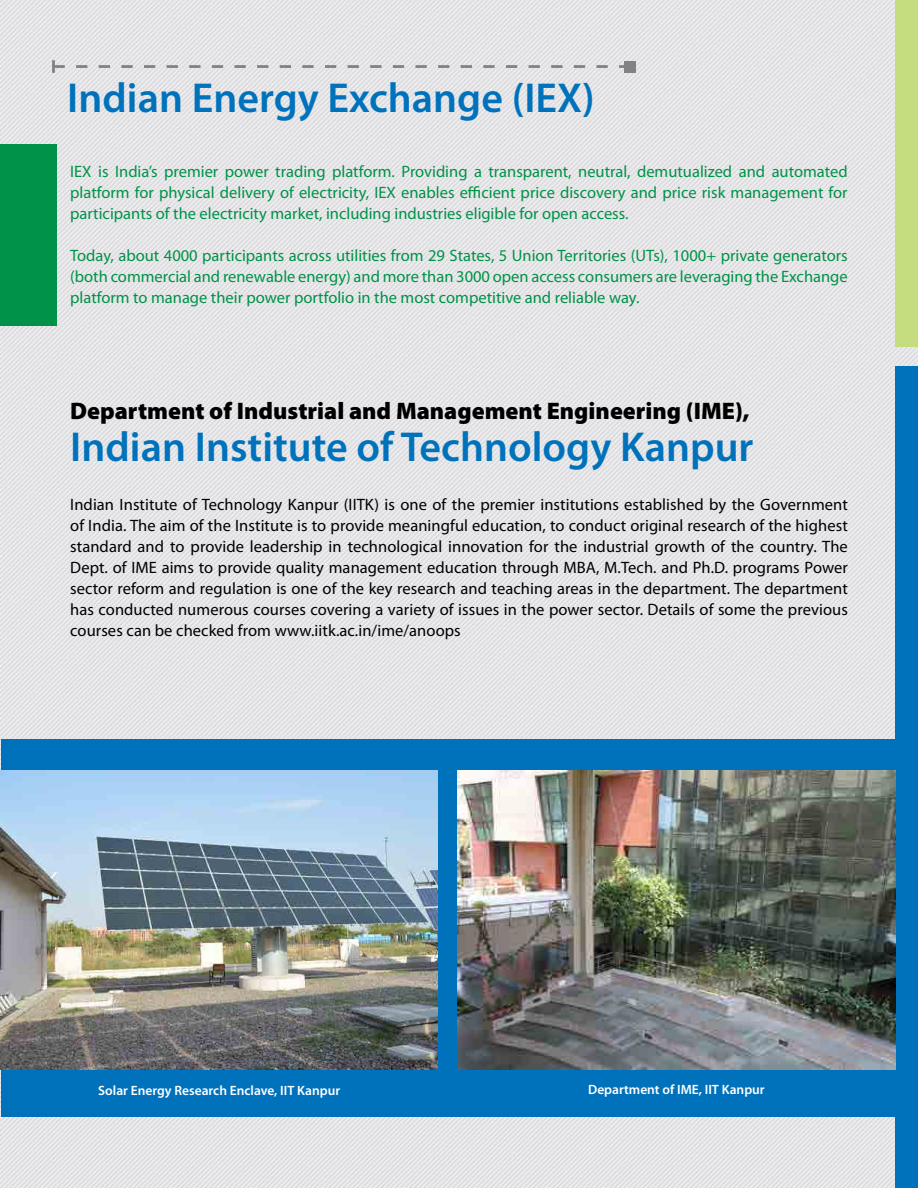
<style>
.page{position:relative;width:918px;height:1188px;background:#fff}
.page>*{position:absolute;margin:0;border:0;box-sizing:border-box;transform-origin:0 0}
.t1{font:600 42px "Myriad Pro";color:#0072bc}
.t2{font:900 24px "Myriad Pro";color:#000}
.t3{font:16.5px/21px "Myriad Pro";letter-spacing:.005em;color:#000;text-align:justify}
.t4{font:16.5px/21px "Myriad Pro";color:#009249;text-align:justify}
.t5{font:600 13.5px "Myriad Pro";color:#fff}
</style>
<div class="page">
<img style="left:0;top:0;width:918px;height:1188px">
<div style="left:895px;top:0;width:23px;height:347px;background:#c6dd7f"></div>
<div style="left:895px;top:366px;width:23px;height:822px;background:#0072bc"></div>
<div style="left:0;top:144px;width:57px;height:182px;background:#009249"></div>
<div style="left:1px;top:740px;width:894px;height:377px;background:#0072bc"></div>
<img style="left:1px;top:771px;width:437px;height:299px">
<img style="left:458px;top:771px;width:437px;height:299px">
<svg style="left:52px;top:60px;width:578px;height:13px;background:#d8d9db"></svg>
<div style="left:625px;top:61px;width:11px;height:11px;background:#808285"></div>
<h1 class="t1" style="left:67px;top:72px;width:529px">Indian Energy Exchange (IEX)</h1>
<p class="t4" style="left:70px;top:161px;width:779px">IEX is India’s premier power trading platform. Providing a transparent, neutral, demutualized and automated platform for physical delivery of electricity, IEX enables efficient price discovery and price risk management for participants of the electricity market, including industries eligible for open access.</p>
<p class="t4" style="left:70px;top:245px;width:779px">Today, about 4000 participants across utilities from 29 States, 5 Union Territories (UTs), 1000+ private generators (both commercial and renewable energy) and more than 3000 open access consumers are leveraging the Exchange platform to manage their power portfolio in the most competitive and reliable way.</p>
<h2 class="t2" style="left:70px;top:397px;width:681px">Department of Industrial and Management Engineering (IME),</h2>
<h1 class="t1" style="left:70px;top:420px;width:685px">Indian Institute of Technology Kanpur</h1>
<p class="t3" style="left:70px;top:494px;width:779px">Indian Institute of Technology Kanpur (IITK) is one of the premier institutions established by the Government of India. The aim of the Institute is to provide meaningful education, to conduct original research of the highest standard and to provide leadership in technological innovation for the industrial growth of the country. The Dept. of IME aims to provide quality management education through MBA, M.Tech. and Ph.D. programs Power sector reform and regulation is one of the key research and teaching areas in the department. The department has conducted numerous courses covering a variety of issues in the power sector. Details of some the previous courses can be checked from www.iitk.ac.in/ime/anoops</p>
<p class="t5" style="left:98px;top:1082px;width:243px">Solar Energy Research Enclave, IIT Kanpur</p>
<p class="t5" style="left:588px;top:1081px;width:178px">Department of IME, IIT Kanpur</p>
</div>
